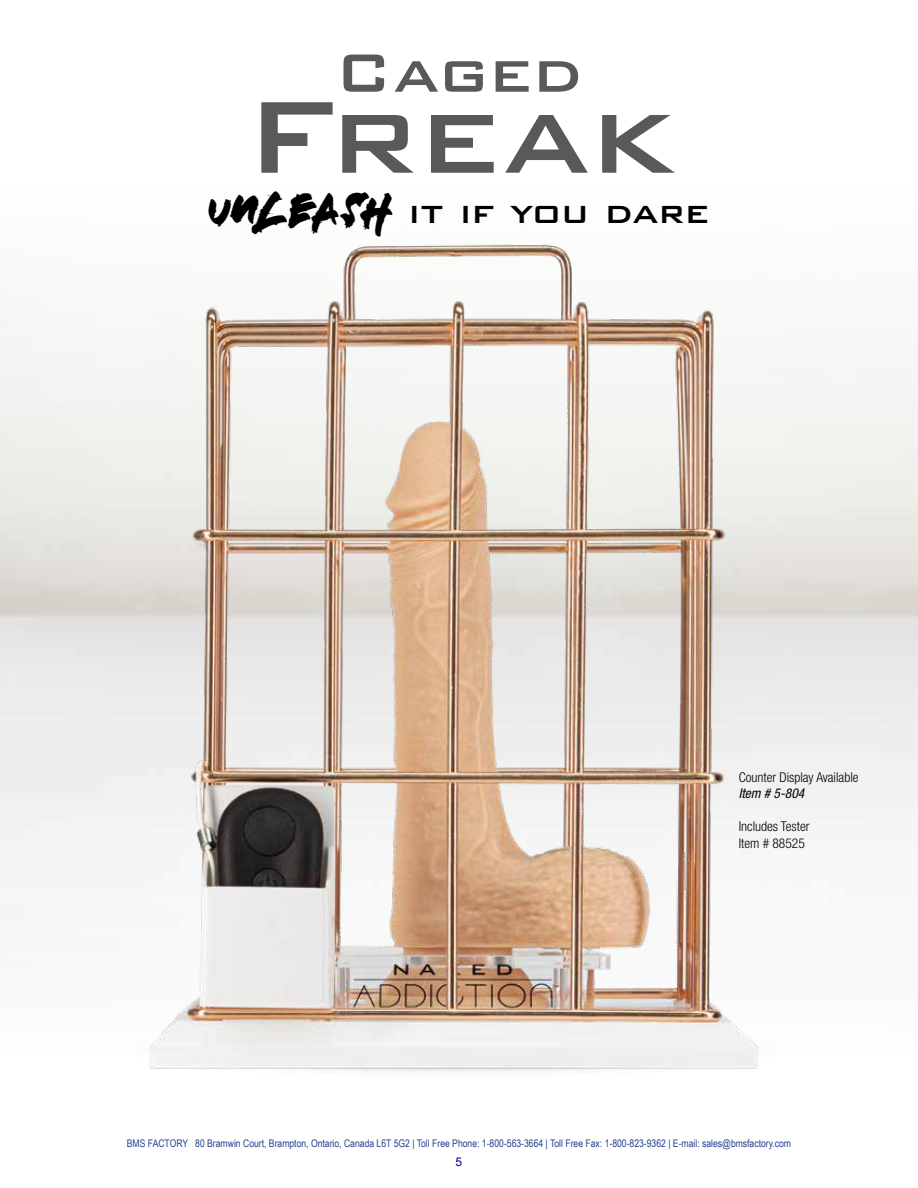
<style>
.page{position:relative;width:918px;height:1188px;background:#fff}
.page>*{position:absolute;margin:0;border:0;box-sizing:border-box;transform-origin:0 0}
.t1{font:500 136.5px "Bank Gothic BT";color:#58595b}
.t2{font:500 72px "Bank Gothic BT";color:#58595b}
.t3{font:500 40.5px "Bank Gothic BT";color:#000}
.t4{font:300 condensed 13.5px/16.5px "Helvetica Neue LT Std";color:#000}
.t5{font:italic condensed 13.5px "Helvetica Neue LT Std";color:#000}
.t6{font:12px "Arial";color:#000080}
.t7{font:10.5px "Arial Narrow";color:#25408f}
.s1{font-family:"DEATHBLOOD";font-weight:400}
</style>
<div class="page">
<div style="left:1px;top:0;width:917px;height:646px;background:linear-gradient(to bottom,#fff,#e2e1dd)"></div>
<img style="left:149px;top:234px;width:621px;height:838px">
<h2 class="t2" style="left:335px;top:33px;width:249px">Caged</h2>
<h1 class="t1" style="left:243px;top:62px;width:432px">Freak</h1>
<h3 class="t3" style="left:209px;top:190px;width:502px"><span class="s1">unleash</span> it if you dare</h3>
<p class="t4" style="left:739px;top:769px;width:121px">Counter Display Available</p>
<p class="t5" style="left:739px;top:786px;width:67px">Item # 5-804</p>
<p class="t4" style="left:739px;top:818px;width:72px">Includes Tester<br>Item # 88525</p>
<p class="t7" style="left:127px;top:1138px;width:666px">BMS FACTORY 80 Bramwin Court, Brampton, Ontario, Canada L6T 5G2 | Toll Free Phone: 1-800-563-3664 | Toll Free Fax: 1-800-823-9362 | E-mail: sales@bmsfactory.com</p>
<p class="t6" style="left:456px;top:1154px;width:8px">5</p>
</div>
